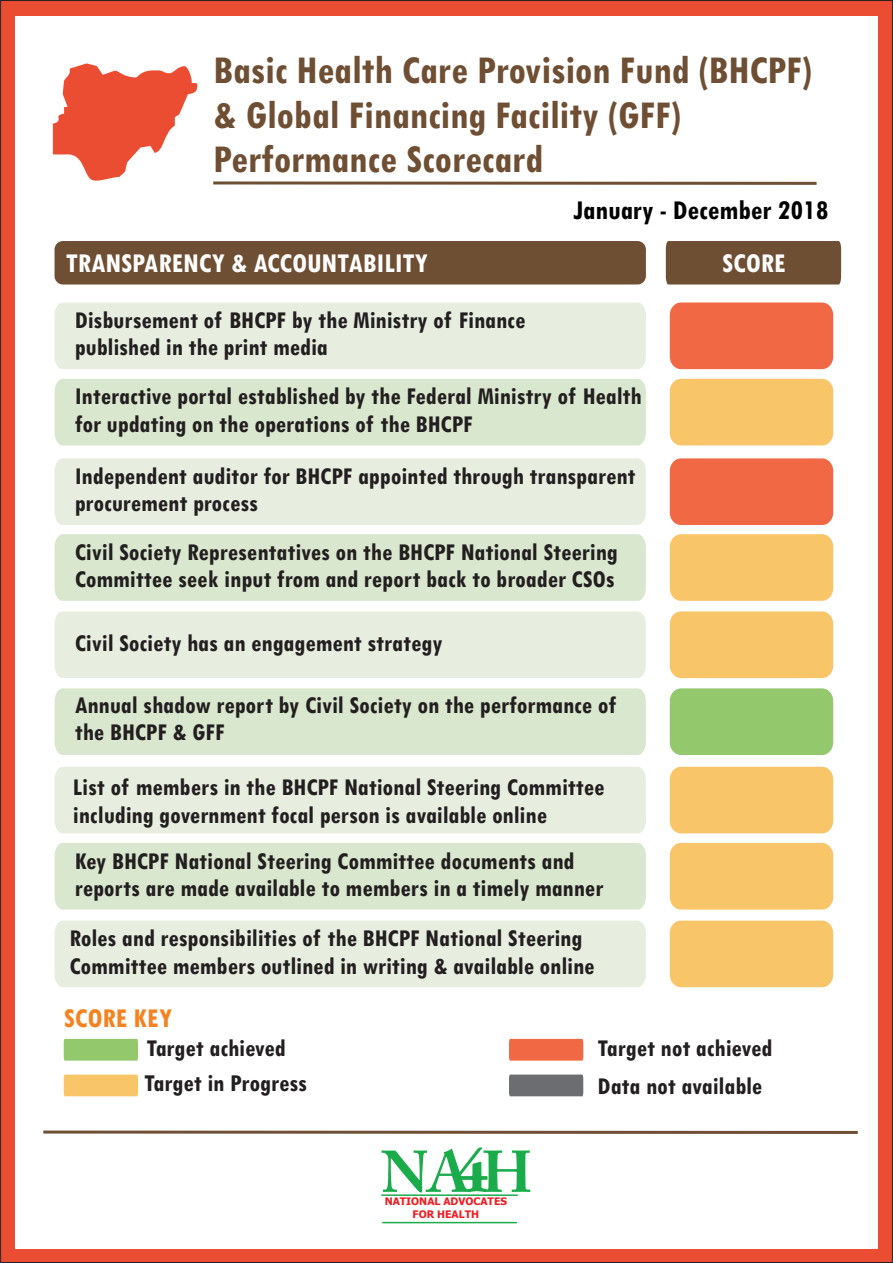
<style>
.page{position:relative;width:893px;height:1263px;background:#eb4d32}
.page>*{position:absolute;margin:0;border:0;box-sizing:border-box;transform-origin:0 0}
.t1{font:700 59.7px "Amethyst";color:#1aac4b}
.t2{font:700 58.2px "Adobe Caslon Pro";color:#1aac4b}
.t3{font:700 condensed 41.7px/44.5px "Tw Cen";color:#6f4f34}
.t4{font:700 condensed 28.8px "Tw Cen";color:#fff}
.t5{font:700 condensed 28.8px "Tw Cen";color:#000}
.t6{font:700 condensed 28.8px "Tw Cen";color:#f58220}
.t7{font:700 condensed 25.65px "Tw Cen";color:#231f20}
.t8{font:700 condensed 25.5px/27.3px "Tw Cen";color:#231f20}
.t9{font:700 10.35px/12.6px "Tahoma";color:#ee1d23;text-align:center}
</style>
<div class="page">
<div style="left:15px;top:16px;width:863px;height:1233px;background:#fff"></div>
<div style="left:55px;top:241px;width:591px;height:43px;background:#6f4f34;border-radius:8px"></div>
<div style="left:666px;top:241px;width:175px;height:43px;background:#6f4f34"></div>
<div style="left:64px;top:1039px;width:74px;height:21px;background:#94c86d"></div>
<div style="left:64px;top:1074px;width:74px;height:22px;background:#f9c569"></div>
<div style="left:509px;top:1039px;width:74px;height:21px;background:#f06944"></div>
<div style="left:509px;top:1074px;width:74px;height:22px;background:#6c6d70"></div>
<div style="left:55px;top:920px;width:591px;height:67px;background:#e7eedf"></div>
<div style="left:55px;top:843px;width:591px;height:66px;background:#d8e7ce"></div>
<div style="left:55px;top:767px;width:591px;height:66px;background:#e7eedf"></div>
<div style="left:55px;top:688px;width:591px;height:67px;background:#d8e7ce"></div>
<div style="left:55px;top:611px;width:591px;height:67px;background:#e7eedf"></div>
<div style="left:55px;top:534px;width:591px;height:67px;background:#d8e7ce"></div>
<div style="left:55px;top:458px;width:591px;height:67px;background:#e7eedf"></div>
<div style="left:55px;top:379px;width:591px;height:66px;background:#d8e7ce"></div>
<div style="left:55px;top:302px;width:591px;height:67px;background:#e7eedf"></div>
<svg style="left:52px;top:63px;width:146px;height:118px"></svg>
<svg style="left:213px;top:181px;width:604px;height:4px;background:#927a66"></svg>
<svg style="left:43px;top:1130px;width:815px;height:4px;background:#927a66"></svg>
<div style="left:670px;top:302px;width:163px;height:67px;background:#f06944"></div>
<div style="left:670px;top:379px;width:163px;height:66px;background:#f9c569"></div>
<div style="left:670px;top:458px;width:163px;height:67px;background:#f06944"></div>
<div style="left:670px;top:534px;width:163px;height:67px;background:#f9c569"></div>
<div style="left:670px;top:611px;width:163px;height:67px;background:#f9c569"></div>
<div style="left:670px;top:688px;width:163px;height:67px;background:#94c86d"></div>
<div style="left:670px;top:767px;width:163px;height:66px;background:#f9c569"></div>
<div style="left:670px;top:843px;width:163px;height:66px;background:#f9c569"></div>
<div style="left:670px;top:920px;width:163px;height:67px;background:#f9c569"></div>
<hr style="left:381px;top:1194px;width:137px;height:2px;background:#1aac4b">
<hr style="left:382px;top:1222px;width:135px;height:1px;background:#1aac4b">
<h3 class="t3" style="left:213px;top:51px;width:600px">Basic Health Care Provision Fund (BHCPF) &amp; Global Financing Facility (GFF)<br>Performance Scorecard</h3>
<p class="t5" style="left:573px;top:200px;width:257px">January - December 2018</p>
<p class="t4" style="left:66px;top:253px;width:364px">TRANSPARENCY &amp; ACCOUNTABILITY</p>
<p class="t4" style="left:722px;top:253px;width:65px">SCORE</p>
<p class="t8" style="left:75px;top:309px;width:452px">Disbursement of BHCPF by the Ministry of Finance published in the print media</p>
<p class="t8" style="left:75px;top:385px;width:568px">Interactive portal established by the Federal Ministry of Health for updating on the operations of the BHCPF</p>
<p class="t8" style="left:75px;top:464px;width:562px">Independent auditor for BHCPF appointed through transparent procurement process</p>
<p class="t8" style="left:75px;top:540px;width:545px">Civil Society Representatives on the BHCPF National Steering<br>Committee seek input from and report back to broader CSOs</p>
<p class="t8" style="left:75px;top:631px;width:369px">Civil Society has an engagement strategy</p>
<p class="t8" style="left:75px;top:693px;width:543px">Annual shadow report by Civil Society on the performance of the BHCPF &amp; GFF</p>
<p class="t8" style="left:73px;top:776px;width:533px">List of members in the BHCPF National Steering Committee including government focal person is available online</p>
<p class="t8" style="left:75px;top:849px;width:530px">Key BHCPF National Steering Committee documents and reports are made available to members in a timely manner</p>
<p class="t8" style="left:69px;top:927px;width:527px">Roles and responsibilities of the BHCPF National Steering<br>Committee members outlined in writing &amp; available online</p>
<p class="t6" style="left:64px;top:1008px;width:110px">SCORE KEY</p>
<p class="t8" style="left:146px;top:1036px;width:141px">Target achieved</p>
<p class="t8" style="left:598px;top:1031px;width:176px;line-height:38px">Target not achieved<br>Data not available</p>
<p class="t7" style="left:144px;top:1074px;width:164px">Target in Progress</p>
<h1 class="t1" style="left:455px;top:1143px;width:35px">4</h1>
<h2 class="t2" style="left:381px;top:1149px;width:152px">NA H</h2>
<p class="t9" style="left:385px;top:1196px;width:124px">NATIONAL ADVOCATES<br>FOR HEALTH</p>
</div>
